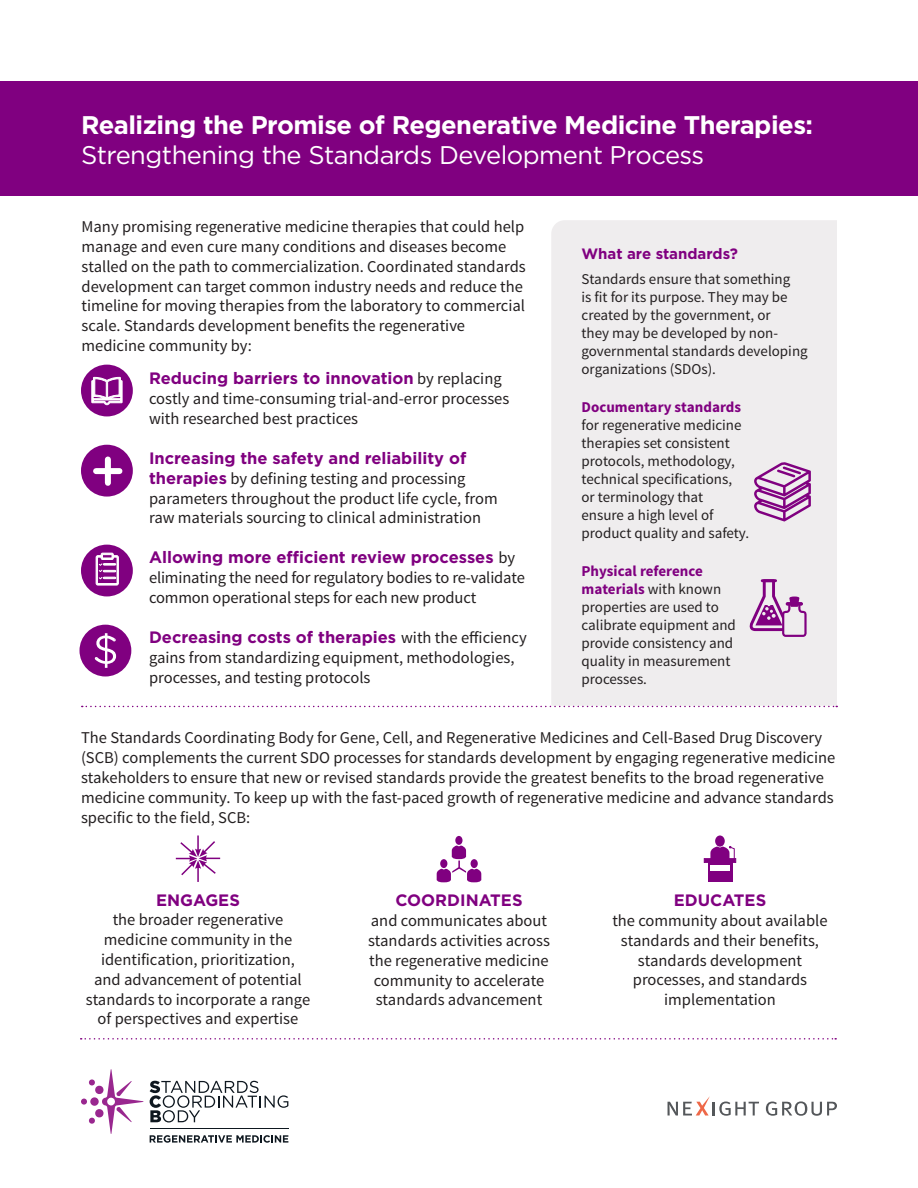
<style>
.page{position:relative;width:918px;height:1188px;background:#fff}
.page>*{position:absolute;margin:0;border:0;box-sizing:border-box;transform-origin:0 0}
.t1{font:700 25.5px/30px "Gotham";letter-spacing:-.02em;color:#fff}
.t2{font:16.5px/19.8px "Source Sans Pro";color:#231f20}
.t3{font:15px/18px "Source Sans Pro";color:#231f20}
.t4{font:700 15px "Gotham";color:#800080}
.s1{font-weight:400}
.s2{font-family:"Gotham";font-weight:700;color:#800080}
.s3{font-weight:700;color:#800080}
</style>
<div class="page">
<div style="left:0;top:81px;width:918px;height:114px;background:#800080"></div>
<div style="left:551px;top:220px;width:286px;height:486px;background:#efedee"></div>
<div style="left:79px;top:625px;width:52px;height:51px;background:#800080;border-radius:50%"></div>
<svg style="left:95px;top:633px;width:21px;height:35px"></svg>
<div style="left:81px;top:365px;width:52px;height:51px;background:#800080;border-radius:50%"></div>
<svg style="left:91px;top:377px;width:32px;height:28px"></svg>
<div style="left:81px;top:445px;width:52px;height:52px;background:#800080;border-radius:50%"></div>
<div style="left:96px;top:468px;width:23px;height:6px;background:#fff"></div>
<div style="left:105px;top:459px;width:6px;height:24px;background:#fff"></div>
<div style="left:81px;top:545px;width:52px;height:51px;background:#800080;border-radius:50%"></div>
<svg style="left:95px;top:552px;width:24px;height:34px"></svg>
<svg style="left:754px;top:462px;width:57px;height:59px;background:#c492c4"></svg>
<svg style="left:750px;top:579px;width:57px;height:58px;background:#cda4cc"></svg>
<svg style="left:82px;top:706px;width:755px;height:1px"></svg>
<div style="left:455px;top:836px;width:8px;height:9px;background:#800080;border-radius:50%"></div>
<svg style="left:437px;top:846px;width:44px;height:36px"></svg>
<div style="left:440px;top:859px;width:7px;height:9px;background:#800080;border-radius:50%"></div>
<div style="left:715px;top:836px;width:10px;height:11px;background:#800080;border-radius:50%"></div>
<div style="left:708px;top:862px;width:25px;height:20px;background:#800080"></div>
<div style="left:710px;top:866px;width:20px;height:5px;background:#fff"></div>
<svg style="left:704px;top:858px;width:32px;height:5px"></svg>
<svg style="left:710px;top:846px;width:25px;height:17px"></svg>
<svg style="left:81px;top:1038px;width:755px;height:2px"></svg>
<svg style="left:81px;top:1069px;width:63px;height:65px"></svg>
<svg style="left:150px;top:1135px;width:138px;height:8px"></svg>
<svg style="left:150px;top:1081px;width:138px;height:42px"></svg>
<hr style="left:150px;top:1128px;width:138px;height:1px;background:#0e171f">
<svg style="left:668px;top:1096px;width:91px;height:20px"></svg>
<svg style="left:766px;top:1101px;width:71px;height:15px"></svg>
<svg style="left:176px;top:836px;width:44px;height:46px"></svg>
<p class="t1" style="left:81px;top:109px;width:734px">Realizing the Promise of Regenerative Medicine Therapies:<br><span class="s1">Strengthening the Standards Development Process</span></p>
<p class="t2" style="left:82px;top:217px;width:446px">Many promising regenerative medicine therapies that could help manage and even cure many conditions and diseases become stalled on the path to commercialization. Coordinated standards development can target common industry needs and reduce the timeline for moving therapies from the laboratory to commercial scale. Standards development benefits the regenerative medicine community by:</p>
<p class="t2" style="left:149px;top:369px;width:362px"><span class="s2">Reducing barriers to innovation</span> by replacing costly and time-consuming trial-and-error processes with researched best practices</p>
<p class="t2" style="left:149px;top:449px;width:350px"><span class="s2">Increasing the safety and reliability of therapies</span> by defining testing and processing parameters throughout the product life cycle, from raw materials sourcing to clinical administration</p>
<p class="t2" style="left:149px;top:548px;width:377px"><span class="s2">Allowing more efficient review processes</span> by eliminating the need for regulatory bodies to re-validate common operational steps for each new product</p>
<p class="t2" style="left:149px;top:628px;width:379px"><span class="s2">Decreasing costs of therapies</span> with the efficiency gains from standardizing equipment, methodologies, processes, and testing protocols</p>
<p class="t4" style="left:582px;top:244px;width:158px">What are standards?</p>
<p class="t3" style="left:582px;top:270px;width:228px">Standards ensure that something<br>is fit for its purpose. They may be created by the government, or<br>they may be developed by non&shy;governmental standards developing organizations (SDOs).</p>
<p class="t3" style="left:582px;top:398px;width:169px"><span class="s3">Documentary standards </span>for regenerative medicine therapies set consistent protocols, methodology, technical specifications, or terminology that ensure a high level of product quality and safety.</p>
<p class="t3" style="left:582px;top:562px;width:156px"><span class="s3">Physical reference materials</span> with known properties are used to calibrate equipment and provide consistency and quality in measurement processes.</p>
<p class="t2" style="left:81px;top:728px;width:756px">The Standards Coordinating Body for Gene, Cell, and Regenerative Medicines and Cell-Based Drug Discovery (SCB) complements the current SDO processes for standards development by engaging regenerative medicine stakeholders to ensure that new or revised standards provide the greatest benefits to the broad regenerative medicine community. To keep up with the fast-paced growth of regenerative medicine and advance standards specific to the field, SCB:</p>
<p class="t2" style="left:86px;top:890px;width:226px;text-align:center"><span class="s2">ENGAGES<br></span>the broader regenerative medicine community in the identification, prioritization, and advancement of potential standards to incorporate a range of perspectives and expertise</p>
<p class="t2" style="left:368px;top:891px;width:183px;text-align:center"><span class="s2">COORDINATES<br></span>and communicates about standards activities across the regenerative medicine community to accelerate standards advancement</p>
<p class="t2" style="left:612px;top:891px;width:217px;text-align:center"><span class="s2">EDUCATES<br></span>the community about available standards and their benefits, standards development processes, and standards implementation</p>
</div>
